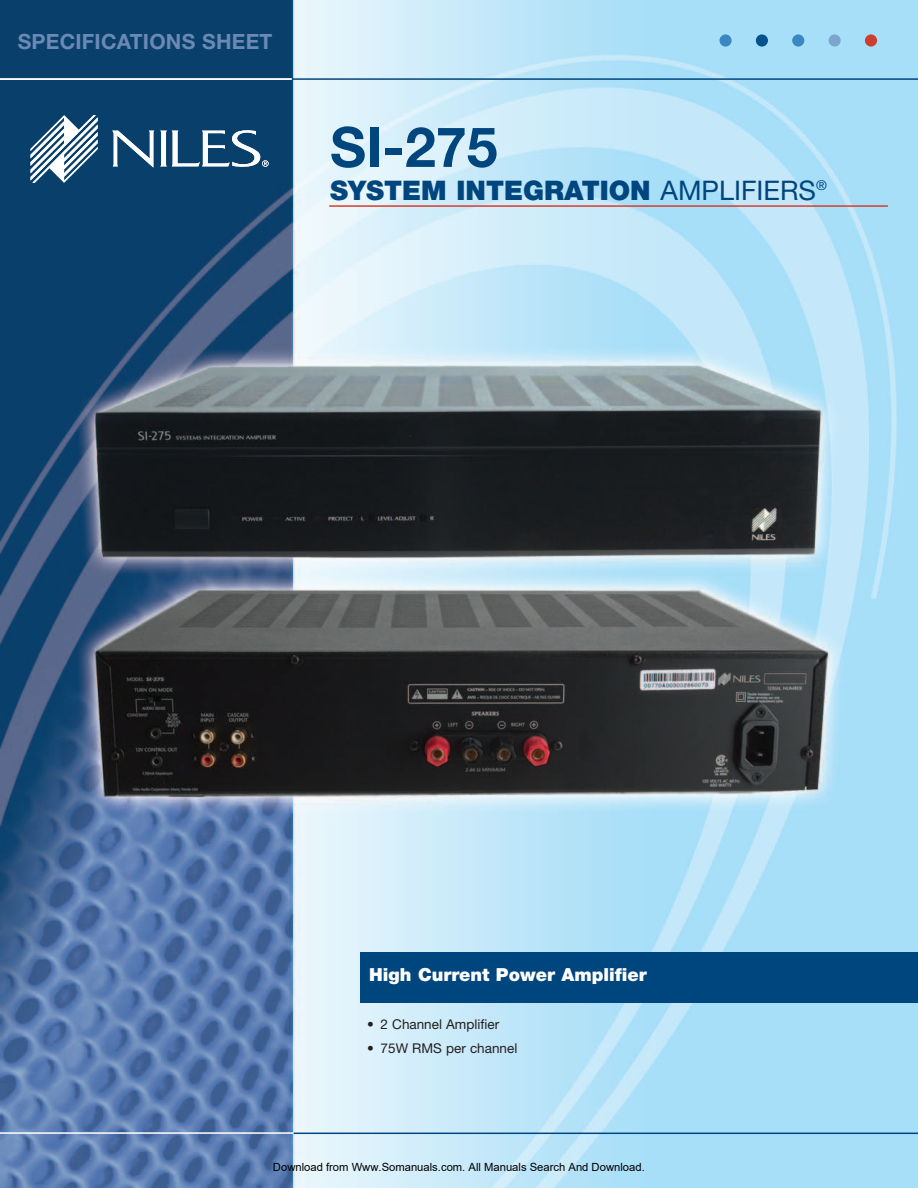
<style>
.page{position:relative;width:918px;height:1188px;background:#fff}
.page>*{position:absolute;margin:0;border:0;box-sizing:border-box;transform-origin:0 0}
.t1{font:700 55.5px "Helvetica Neue LT Std";color:#00467e}
.t2{font:900 27px "Helvetica Neue LT Std";color:#00467e}
.t3{font:700 21px "Helvetica Neue LT Std";letter-spacing:.01em;color:#6a89b4}
.t4{font:900 18px "Helvetica Neue LT Std";color:#fff}
.t5{font:13.5px "Helvetica Neue LT Std";color:#231f20}
.t6{font:11.25px "Arial";color:#000}
.s1{font-weight:400}
</style>
<div class="page">
<img style="left:0;top:0;width:918px;height:1188px">
<hr style="left:0;top:1132px;width:295px;height:2px;background:#fff">
<hr style="left:292px;top:78px;width:626px;height:2px;background:#00467e">
<svg style="left:719px;top:34px;width:13px;height:13px"></svg>
<div style="left:756px;top:34px;width:12px;height:13px;background:#00538d;border-radius:50%"></div>
<div style="left:792px;top:34px;width:12px;height:13px;background:#3a87c1;border-radius:50%"></div>
<div style="left:829px;top:34px;width:12px;height:13px;background:#7da6cd;border-radius:50%"></div>
<div style="left:865px;top:34px;width:12px;height:13px;background:#ce3e2e;border-radius:50%"></div>
<hr style="left:329px;top:205px;width:559px;height:2px;background:#d23f2f">
<hr style="left:294px;top:1133px;width:624px;height:1px;background:#00467e">
<div style="left:360px;top:952px;width:558px;height:51px;background:#00467e"></div>
<svg style="left:31px;top:115px;width:67px;height:68px"></svg>
<svg style="left:112px;top:131px;width:42px;height:37px"></svg>
<svg style="left:160px;top:130px;width:109px;height:37px"></svg>
<hr style="left:0;top:78px;width:292px;height:2px;background:#fff">
<h3 class="t3" style="left:18px;top:34px;width:256px">SPECIFICATIONS SHEET</h3>
<h1 class="t1" style="left:330px;top:127px;width:169px">SI-275</h1>
<h2 class="t2" style="left:330px;top:181px;width:498px">SYSTEM INTEGRATION <span class="s1">AMPLIFIERS</span><sup>®</sup></h2>
<h3 class="t4" style="left:369px;top:968px;width:279px">High Current Power Amplifier</h3>
<p class="t5" style="left:367px;top:1020px;width:134px">• 2 Channel Amplifier</p>
<p class="t5" style="left:367px;top:1043px;width:152px">• 75W RMS per channel</p>
<p class="t6" style="left:273px;top:1160px;width:373px">Download from Www.Somanuals.com. All Manuals Search And Download.</p>
</div>
